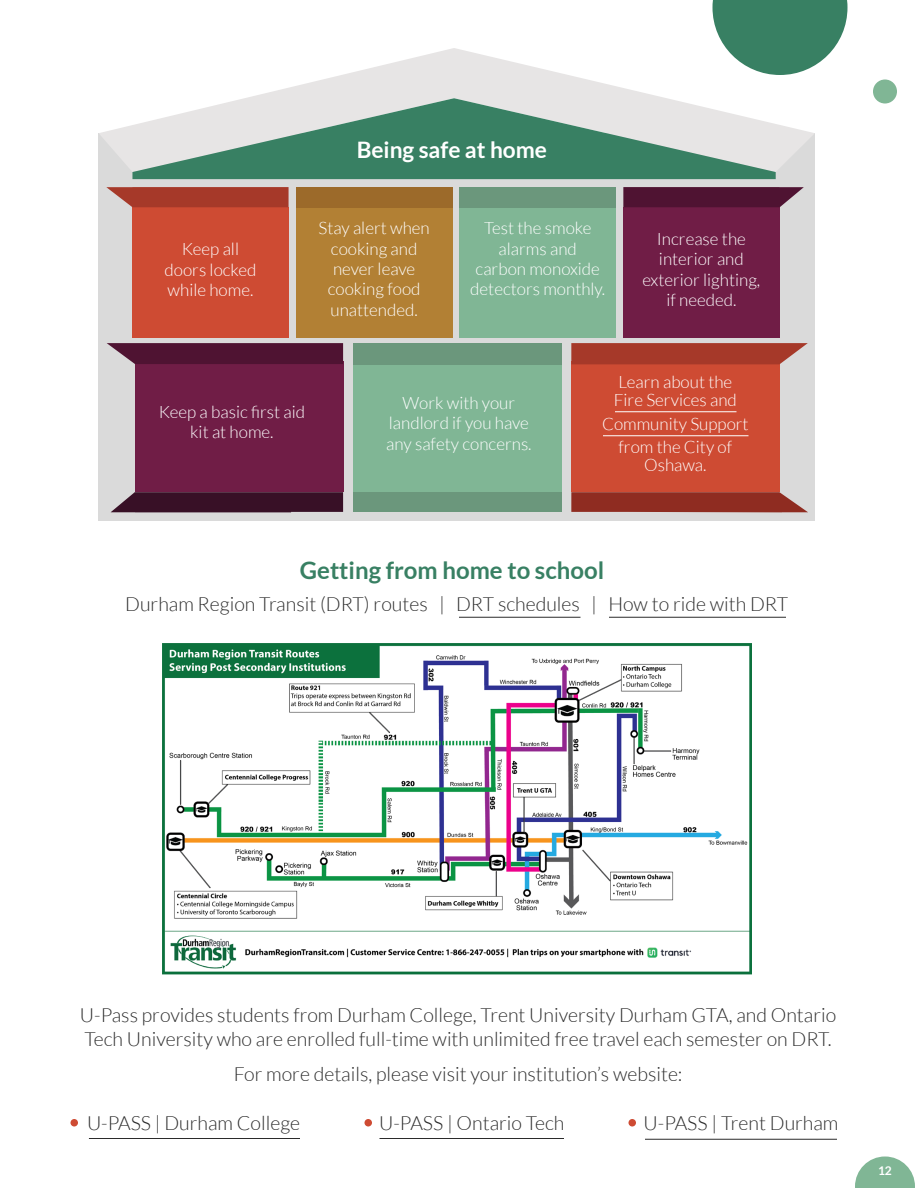
<style>
.page{position:relative;width:918px;height:1188px;background:#fff}
.page>*{position:absolute;margin:0;border:0;box-sizing:border-box;transform-origin:0 0}
.t1{font:700 24px "Lato";color:#388063}
.t2{font:700 22.65px "Lato";color:#fff}
.t3{font:300 19.5px/23.4px "Lato";color:#2b2b2b}
.t4{font:300 16.95px/20.4px "Lato";color:#fff;text-align:center}
.t5{font:700 12px "Lato";color:#fff}
</style>
<div class="page">
<svg style="left:855px;top:1156px;width:60px;height:32px"></svg>
<div style="left:99px;top:133px;width:716px;height:387px;background:#dadada"></div>
<div style="left:132px;top:207px;width:157px;height:131px;background:#ce4b33"></div>
<svg style="left:106px;top:187px;width:183px;height:20px;background:#aa4536"></svg>
<div style="left:296px;top:207px;width:156px;height:131px;background:#b28034"></div>
<div style="left:296px;top:187px;width:156px;height:20px;background:#9c6a2a"></div>
<div style="left:460px;top:207px;width:156px;height:131px;background:#80b695"></div>
<div style="left:460px;top:187px;width:156px;height:20px;background:#6b977c"></div>
<div style="left:623px;top:207px;width:156px;height:131px;background:#701d46"></div>
<svg style="left:623px;top:187px;width:181px;height:20px;background:#59213e"></svg>
<div style="left:571px;top:362px;width:208px;height:130px;background:#ce4b33"></div>
<svg style="left:571px;top:492px;width:237px;height:20px;background:#94382e"></svg>
<div style="left:353px;top:362px;width:208px;height:130px;background:#80b695"></div>
<svg style="left:571px;top:343px;width:237px;height:21px;background:#a94334"></svg>
<div style="left:353px;top:343px;width:208px;height:21px;background:#6b977c"></div>
<div style="left:353px;top:492px;width:208px;height:20px;background:#6b977c"></div>
<div style="left:135px;top:362px;width:208px;height:130px;background:#701d46"></div>
<svg style="left:107px;top:343px;width:236px;height:21px;background:#571f3c"></svg>
<svg style="left:111px;top:492px;width:232px;height:20px;background:#411c31"></svg>
<svg style="left:99px;top:48px;width:715px;height:123px"></svg>
<svg style="left:132px;top:98px;width:644px;height:81px;fill:#388063"></svg>
<div style="left:71px;top:1119px;width:7px;height:7px;background:#ce4b33;border-radius:50%"></div>
<div style="left:365px;top:1119px;width:7px;height:7px;background:#ce4b33;border-radius:50%"></div>
<div style="left:629px;top:1119px;width:7px;height:7px;background:#ce4b33;border-radius:50%"></div>
<svg style="left:712px;top:0;width:136px;height:75px"></svg>
<div style="left:873px;top:80px;width:24px;height:24px;background:#80b695;border-radius:50%"></div>
<img style="left:162px;top:644px;width:590px;height:331px">
<hr style="left:615px;top:411px;width:121px;height:1px;background:#fff">
<hr style="left:603px;top:435px;width:145px;height:1px;background:#fff">
<hr style="left:459px;top:617px;width:121px;height:1px;background:#2b2b2b">
<hr style="left:609px;top:617px;width:177px;height:1px;background:#2b2b2b">
<hr style="left:89px;top:1138px;width:211px;height:1px;background:#2b2b2b">
<hr style="left:380px;top:1138px;width:184px;height:1px;background:#2b2b2b">
<hr style="left:645px;top:1139px;width:192px;height:1px;background:#2b2b2b">
<p class="t4" style="left:165px;top:239px;width:93px">Keep all doors locked while home.</p>
<h2 class="t2" style="left:357px;top:137px;width:192px">Being safe at home</h2>
<p class="t4" style="left:318px;top:218px;width:113px">Stay alert when cooking and never leave cooking food unattended.</p>
<p class="t4" style="left:470px;top:218px;width:136px">Test the smoke alarms and<br>carbon monoxide detectors monthly.</p>
<p class="t4" style="left:642px;top:229px;width:119px">Increase the interior and exterior lighting, if needed.</p>
<p class="t4" style="left:159px;top:402px;width:148px">Keep a basic first aid kit at home.</p>
<p class="t4" style="left:386px;top:393px;width:147px">Work with your landlord if you have any safety concerns.</p>
<p class="t4" style="left:614px;top:373px;width:124px;line-height:18px;text-align:left">Learn about the<br>Fire Services and</p>
<p class="t4" style="left:602px;top:412px;width:148px;line-height:23.4px">Community Support from the City of</p>
<p class="t4" style="left:644px;top:454px;width:64px">Oshawa.</p>
<h1 class="t1" style="left:300px;top:557px;width:306px">Getting from home to school</h1>
<p class="t3" style="left:125px;top:592px;width:664px">Durham Region Transit (DRT) routes | DRT schedules | How to ride with DRT</p>
<p class="t3" style="left:80px;top:1004px;width:758px">U-Pass provides students from Durham College, Trent University Durham GTA, and Ontario<br>Tech University who are enrolled full-time with unlimited free travel each semester on DRT.</p>
<p class="t3" style="left:234px;top:1063px;width:450px">For more details, please visit your institution’s website:</p>
<p class="t3" style="left:87px;top:1111px;width:215px">U-PASS | Durham College</p>
<p class="t3" style="left:379px;top:1111px;width:187px">U-PASS | Ontario Tech</p>
<p class="t3" style="left:644px;top:1111px;width:196px">U-PASS | Trent Durham</p>
<p class="t5" style="left:878px;top:1164px;width:15px">12</p>
</div>
